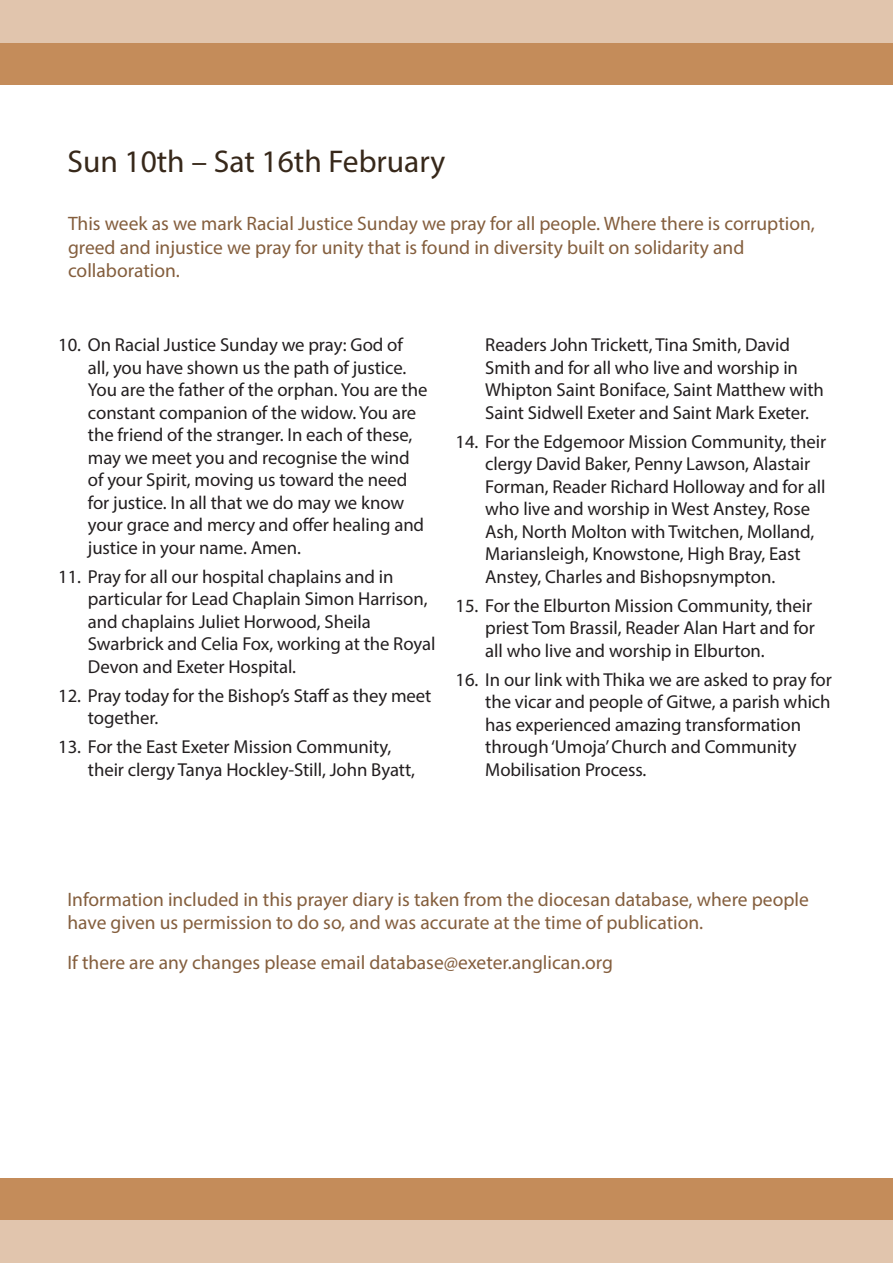
<style>
.page{position:relative;width:893px;height:1263px;background:#fff}
.page>*{position:absolute;margin:0;border:0;box-sizing:border-box;transform-origin:0 0}
.DateHeading{font:31.5px "Myriad Pro";color:#37281a}
.PDDisclaimer{font:19.5px/23.4px "Myriad Pro";color:#845e3d}
.WeekDescriptor{font:19.5px/23.4px "Myriad Pro";color:#845e3d}
.t1{font:18.75px/22.5px "Myriad Pro";letter-spacing:-.005em;color:#231f20}
</style>
<div class="page">
<div style="left:0;top:43px;width:893px;height:42px;background:#c48c5a"></div>
<div style="left:0;top:0;width:893px;height:43px;background:#e1c5ad"></div>
<div style="left:0;top:1178px;width:893px;height:42px;background:#c48c5a"></div>
<div style="left:0;top:1220px;width:893px;height:43px;background:#e1c5ad"></div>
<p class="DateHeading" style="left:67px;top:142px;width:379px">Sun 10th – Sat 16th February</p>
<p class="WeekDescriptor" style="left:68px;top:212px;width:748px">This week as we mark Racial Justice Sunday we pray for all people. Where there is corruption, greed and injustice we pray for unity that is found in diversity built on solidarity and collaboration.</p>
<p class="t1" style="left:88px;top:334px;width:341px;text-indent:-30px">10. On Racial Justice Sunday we pray: God of all, you have shown us the path of justice.<br>You are the father of the orphan. You are the constant companion of the widow. You are the friend of the stranger. In each of these, may we meet you and recognise the wind of your Spirit, moving us toward the need for justice. In all that we do may we know your grace and mercy and offer healing and justice in your name. Amen.</p>
<p class="t1" style="left:88px;top:565px;width:349px;text-indent:-30px">11. Pray for all our hospital chaplains and in particular for Lead Chaplain Simon Harrison, and chaplains Juliet Horwood, Sheila Swarbrick and Celia Fox, working at the Royal Devon and Exeter Hospital.</p>
<p class="t1" style="left:88px;top:684px;width:345px;text-indent:-30px">12. Pray today for the Bishop’s Staff as they meet together.</p>
<p class="t1" style="left:88px;top:735px;width:329px;text-indent:-30px">13. For the East Exeter Mission Community, their clergy Tanya Hockley-Still, John Byatt,</p>
<p class="t1" style="left:485px;top:334px;width:340px">Readers John Trickett, Tina Smith, David Smith and for all who live and worship in Whipton Saint Boniface, Saint Matthew with Saint Sidwell Exeter and Saint Mark Exeter.</p>
<p class="t1" style="left:485px;top:430px;width:342px;text-indent:-30px">14. For the Edgemoor Mission Community, their clergy David Baker, Penny Lawson, Alastair Forman, Reader Richard Holloway and for all who live and worship in West Anstey, Rose Ash, North Molton with Twitchen, Molland, Mariansleigh, Knowstone, High Bray, East Anstey, Charles and Bishopsnympton.</p>
<p class="t1" style="left:485px;top:594px;width:331px;text-indent:-30px">15. For the Elburton Mission Community, their priest Tom Brassil, Reader Alan Hart and for all who live and worship in Elburton.</p>
<p class="t1" style="left:485px;top:668px;width:348px;text-indent:-30px">16. In our link with Thika we are asked to pray for the vicar and people of Gitwe, a parish which has experienced amazing transformation through ‘Umoja’ Church and Community Mobilisation Process.</p>
<p class="PDDisclaimer" style="left:67px;top:887px;width:743px">Information included in this prayer diary is taken from the diocesan database, where people have given us permission to do so, and was accurate at the time of publication.</p>
<p class="PDDisclaimer" style="left:67px;top:951px;width:547px">If there are any changes please email database@exeter.anglican.org</p>
</div>
